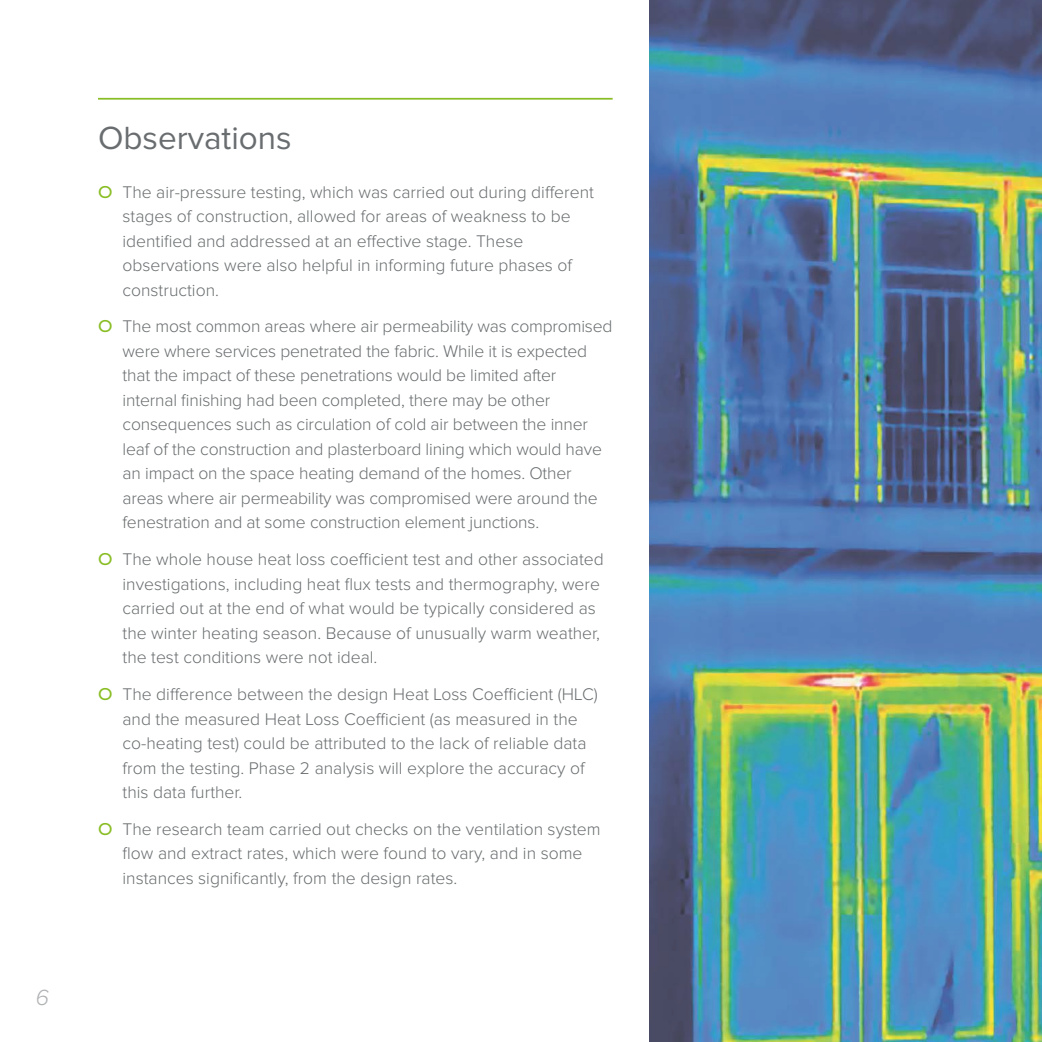
<style>
.page{position:relative;width:1042px;height:1042px;background:#fff}
.page>*{position:absolute;margin:0;border:0;box-sizing:border-box;transform-origin:0 0}
.t1{font:33.25px "Proxima Nova";color:#696d6f}
.t2{font:italic 300 22.75px "Proxima Nova";color:#afb1b3}
.t3{font:300 17.5px/24.5px "Proxima Nova";color:#696d6f}
.s1{font-family:"Gill Sans MT Pro";font-weight:500;color:#89bd24}
</style>
<div class="page">
<hr style="left:98px;top:98px;width:514px;height:2px;background:#89bd24">
<img style="left:649px;top:0;width:393px;height:1042px">
<h2 class="t2" style="left:36px;top:987px;width:15px">6</h2>
<h1 class="t1" style="left:98px;top:122px;width:195px">Observations</h1>
<p class="t3" style="left:122px;top:180px;width:473px;text-indent:-24px"><span class="s1">O</span> The air-pressure testing, which was carried out during different stages of construction, allowed for areas of weakness to be identified and addressed at an effective stage. These observations were also helpful in informing future phases of construction.</p>
<p class="t3" style="left:122px;top:315px;width:491px;text-indent:-24px"><span class="s1">O</span> The most common areas where air permeability was compromised were where services penetrated the fabric. While it is expected that the impact of these penetrations would be limited after internal finishing had been completed, there may be other consequences such as circulation of cold air between the inner leaf of the construction and plasterboard lining which would have an impact on the space heating demand of the homes. Other areas where air permeability was compromised were around the fenestration and at some construction element junctions.</p>
<p class="t3" style="left:122px;top:548px;width:483px;text-indent:-24px"><span class="s1">O</span> The whole house heat loss coefficient test and other associated investigations, including heat flux tests and thermography, were carried out at the end of what would be typically considered as the winter heating season. Because of unusually warm weather, the test conditions were not ideal.</p>
<p class="t3" style="left:122px;top:683px;width:477px;text-indent:-24px"><span class="s1">O</span> The difference between the design Heat Loss Coefficient (HLC) and the measured Heat Loss Coefficient (as measured in the co-heating test) could be attributed to the lack of reliable data from the testing. Phase 2 analysis will explore the accuracy of this data further.</p>
<p class="t3" style="left:122px;top:817px;width:480px;text-indent:-24px"><span class="s1">O</span> The research team carried out checks on the ventilation system flow and extract rates, which were found to vary, and in some instances significantly, from the design rates.</p>
</div>
